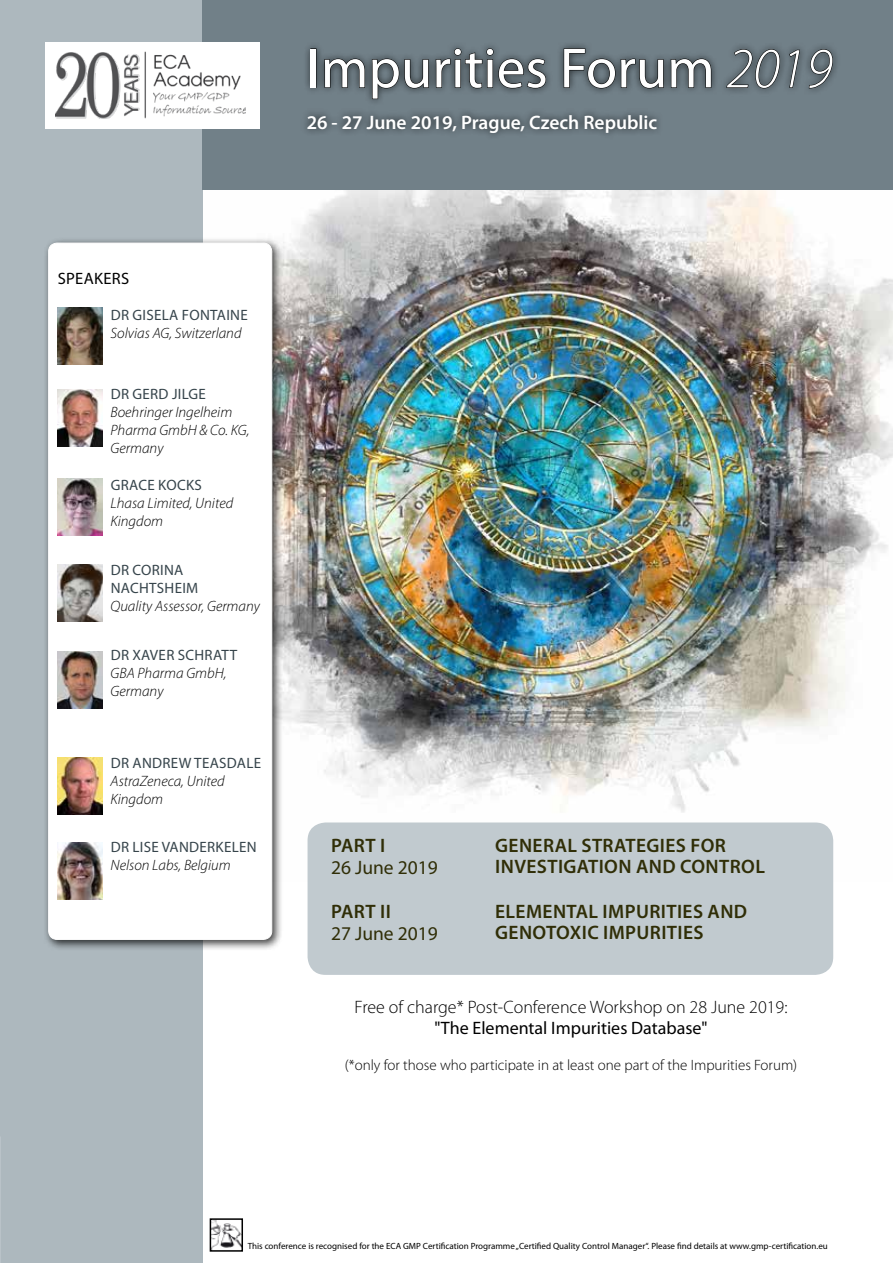
<style>
.page{position:relative;width:893px;height:1263px;background:#fff}
.page>*{position:absolute;margin:0;border:0;box-sizing:border-box;transform-origin:0 0}
.t1{font:57px "Myriad Pro";color:#fff}
.t2{font:600 19.5px/21px "Myriad Pro";letter-spacing:.02em;color:#302e07}
.t3{font:600 19.5px "Myriad Pro";color:#fff}
.t4{font:19.5px "Myriad Pro";color:#302e07}
.t5{font:300 18px "Myriad Pro";color:#000}
.t6{font:18px "Myriad Pro";color:#000}
.t7{font:16.5px "Myriad Pro";letter-spacing:.02em;color:#000}
.t8{font:italic 300 15px/18px "Myriad Pro";color:#000}
.t9{font:15px/18px "Myriad Pro";letter-spacing:.02em;color:#36444b}
.t10{font:300 15px "Myriad Pro";color:#000}
.t11{font:9px "Myriad Pro";color:#000}
.s1{font-weight:300;font-style:italic}
</style>
<div class="page">
<img style="left:202px;top:189px;width:691px;height:692px">
<div style="left:0;top:0;width:202px;height:1263px;background:#adb8be"></div>
<div style="left:308px;top:822px;width:525px;height:153px;background:#c1cacf;border-radius:18px"></div>
<div style="left:202px;top:0;width:691px;height:189px;background:#718088"></div>
<div style="left:43px;top:237px;width:240px;height:714px;background:#000;opacity:.75"></div>
<div style="left:49px;top:243px;width:223px;height:696px;background:#fff;border-radius:9px"></div>
<img style="left:58px;top:307px;width:44px;height:57px">
<img style="left:58px;top:389px;width:44px;height:57px">
<img style="left:58px;top:479px;width:44px;height:57px">
<img style="left:58px;top:564px;width:44px;height:57px">
<img style="left:58px;top:652px;width:44px;height:57px">
<img style="left:58px;top:757px;width:44px;height:57px">
<img style="left:58px;top:842px;width:44px;height:57px">
<div style="left:48px;top:243px;width:224px;height:697px;border:1px solid #fff;border-radius:9px"></div>
<img style="left:213px;top:1221px;width:27px;height:27px">
<div style="left:210px;top:1218px;width:33px;height:34px;border:2px solid #000"></div>
<div style="left:45px;top:42px;width:214px;height:86px;background:#fff"></div>
<img style="left:55px;top:51px;width:190px;height:68px">
<div style="left:300px;top:41px;width:540px;height:99px;background:#000;opacity:.75"></div>
<div style="left:311px;top:49px;width:5px;height:38px;border:1px solid #000"></div>
<svg style="left:324px;top:58px;width:41px;height:30px"></svg>
<svg style="left:372px;top:58px;width:57px;height:41px"></svg>
<svg style="left:435px;top:48px;width:111px;height:41px"></svg>
<svg style="left:563px;top:48px;width:101px;height:41px"></svg>
<svg style="left:670px;top:58px;width:42px;height:30px"></svg>
<svg style="left:726px;top:49px;width:54px;height:40px"></svg>
<svg style="left:789px;top:50px;width:11px;height:38px"></svg>
<svg style="left:809px;top:49px;width:24px;height:40px"></svg>
<h1 class="t1" style="left:307px;top:37px;width:527px">Impurities Forum <span class="s1">2019</span></h1>
<h2 class="t3" style="left:307px;top:110px;width:352px">26 - 27 June 2019, Prague, Czech Republic</h2>
<p class="t7" style="left:58px;top:269px;width:73px">SPEAKERS</p>
<p class="t9" style="left:111px;top:306px;width:139px">DR GISELA FONTAINE</p>
<p class="t8" style="left:111px;top:324px;width:133px">Solvias AG, Switzerland</p>
<p class="t9" style="left:111px;top:386px;width:97px">DR GERD JILGE</p>
<p class="t8" style="left:111px;top:403px;width:140px">Boehringer Ingelheim<br>Pharma GmbH &amp; Co. KG,<br>Germany</p>
<p class="t9" style="left:111px;top:476px;width:93px">GRACE KOCKS</p>
<p class="t8" style="left:111px;top:494px;width:124px">Lhasa Limited, United<br>Kingdom</p>
<p class="t9" style="left:111px;top:561px;width:89px">DR CORINA<br>NACHTSHEIM</p>
<p class="t8" style="left:111px;top:597px;width:151px">Quality Assessor, Germany</p>
<p class="t9" style="left:111px;top:646px;width:128px">DR XAVER SCHRATT</p>
<p class="t8" style="left:111px;top:663px;width:117px">GBA Pharma GmbH,<br>Germany</p>
<p class="t9" style="left:111px;top:754px;width:152px">DR ANDREW TEASDALE</p>
<p class="t8" style="left:111px;top:771px;width:116px">AstraZeneca, United<br>Kingdom</p>
<p class="t9" style="left:111px;top:839px;width:147px">DR LISE VANDERKELEN</p>
<p class="t8" style="left:111px;top:856px;width:122px">Nelson Labs, Belgium</p>
<h2 class="t2" style="left:331px;top:834px;width:56px">PART I</h2>
<h2 class="t4" style="left:331px;top:856px;width:108px">26 June 2019</h2>
<h2 class="t2" style="left:331px;top:900px;width:61px">PART II</h2>
<h2 class="t4" style="left:331px;top:923px;width:108px">27 June 2019</h2>
<h2 class="t2" style="left:495px;top:834px;width:271px">GENERAL STRATEGIES FOR<br>INVESTIGATION AND CONTROL</h2>
<h2 class="t2" style="left:495px;top:900px;width:253px">ELEMENTAL IMPURITIES AND<br>GENOTOXIC IMPURITIES</h2>
<p class="t5" style="left:355px;top:997px;width:434px">Free of charge* Post-Conference Workshop on 28 June 2019:</p>
<p class="t6" style="left:434px;top:1018px;width:275px">"The Elemental Impurities Database"</p>
<p class="t10" style="left:345px;top:1057px;width:454px">(*only for those who participate in at least one part of the Impurities Forum)</p>
<p class="t11" style="left:248px;top:1241px;width:582px">This conference is recognised for the ECA GMP Certification Programme „Certified Quality Control Manager“. Please find details at www.gmp-certification.eu</p>
</div>
